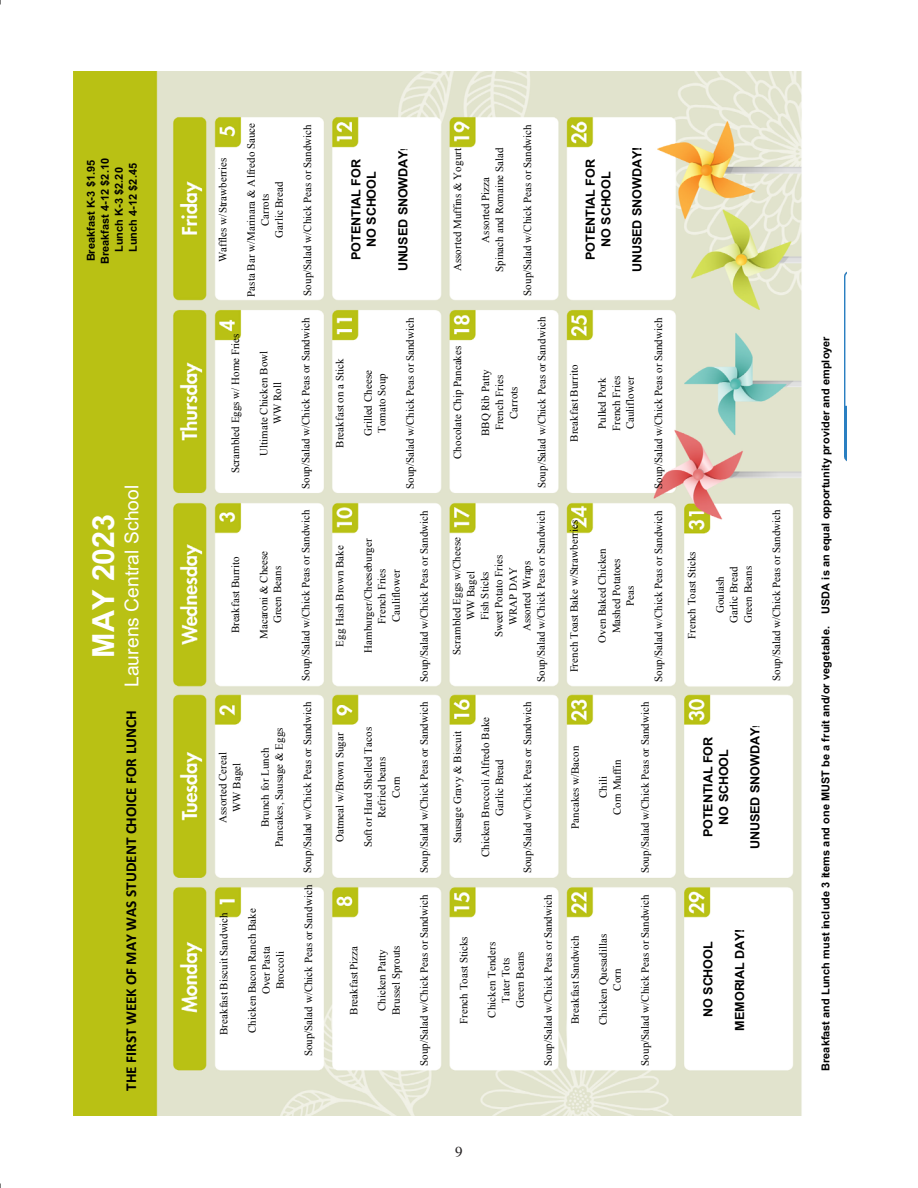
<style>
.page{position:relative;width:918px;height:1188px;background:#fff}
.page>*{position:absolute;margin:0;border:0;box-sizing:border-box;transform-origin:0 0}
.t1{font:700 30.45px "Arial";color:#fff}
.t2{font:19.2px "Arial";letter-spacing:-.005em;color:#fff}
.t3{font:700 15.3px "Calibri";color:#000}
.t4{font:15px "Times";color:#231f20}
.t5{font:700 12.6px/15.6px "Arial";letter-spacing:-.01em;color:#000;text-align:center}
.t6{font:10.95px/14.1px "Times New Roman";letter-spacing:.01em;color:#000;text-align:center}
.t7{font:700 10.95px "Arial";letter-spacing:-.005em;color:#000}
.s1{font-weight:400;font-size:9.6px}
</style>
<div class="page">
<img style="left:74px;top:72px;width:771px;height:1044px">
<img style="left:845px;top:272px;width:1px;height:189px">
<p class="t7" style="left:83px;top:261px;width:103px;rotate:-90deg">Breakfast K-3 $1.95</p>
<p class="t7" style="left:97px;top:264px;width:108px;rotate:-90deg">Breakfast 4-12 $2.10</p>
<p class="t7" style="left:111px;top:252px;width:86px;rotate:-90deg">Lunch K-3 $2.20</p>
<p class="t7" style="left:125px;top:252px;width:90px;rotate:-90deg">Lunch 4-12 $2.45</p>
<p class="t1" style="left:82px;top:658px;width:145px;rotate:-90deg">MAY 2023</p>
<p class="t2" style="left:119px;top:687px;width:203px;rotate:-90deg">Laurens Central School</p>
<p class="t3" style="left:120px;top:1091px;width:382px;rotate:-90deg">THE FIRST WEEK OF MAY WAS STUDENT CHOICE FOR LUNCH</p>
<p class="t6" style="left:216px;top:262px;width:106px;rotate:-90deg">Waffles w/Strawberries</p>
<p class="t6" style="left:244px;top:297px;width:175px;rotate:-90deg">Pasta Bar w/Marinara &amp; Alfredo Sauce<br>Carrots<br>Garlic Bread</p>
<p class="t6" style="left:300px;top:296px;width:173px;rotate:-90deg">Soup/Salad w/Chick Peas or Sandwich</p>
<p class="t6" style="left:228px;top:473px;width:142px;rotate:-90deg">Scrambled Eggs w/ Home Fries</p>
<p class="t6" style="left:257px;top:456px;width:106px;rotate:-90deg">Ultimate Chicken Bowl<br>WW Roll</p>
<p class="t6" style="left:228px;top:633px;width:78px;rotate:-90deg">Breakfast Burrito</p>
<p class="t6" style="left:257px;top:639px;width:90px;rotate:-90deg">Macaroni &amp; Cheese<br>Green Beans</p>
<p class="t6" style="left:216px;top:823px;width:72px;rotate:-90deg">Assorted Cereal<br>WW Bagel</p>
<p class="t6" style="left:258px;top:847px;width:121px;rotate:-90deg">Brunch for Lunch<br>Pancakes, Sausage &amp; Eggs</p>
<p class="t6" style="left:217px;top:1035px;width:124px;rotate:-90deg">Breakfast Biscuit Sandwich</p>
<p class="t6" style="left:245px;top:1033px;width:126px;rotate:-90deg">Chicken Bacon Ranch Bake<br>Over Pasta<br>Broccoli</p>
<p class="t6" style="left:299px;top:489px;width:173px;rotate:-90deg">Soup/Salad w/Chick Peas or Sandwich</p>
<p class="t6" style="left:299px;top:681px;width:173px;rotate:-90deg">Soup/Salad w/Chick Peas or Sandwich</p>
<p class="t6" style="left:300px;top:873px;width:173px;rotate:-90deg">Soup/Salad w/Chick Peas or Sandwich</p>
<p class="t6" style="left:301px;top:1056px;width:173px;rotate:-90deg">Soup/Salad w/Chick Peas or Sandwich</p>
<p class="t5" style="left:348px;top:260px;width:102px;rotate:-90deg">POTENTIAL FOR<br>NO SCHOOL</p>
<p class="t5" style="left:395px;top:271px;width:125px;rotate:-90deg">UNUSED SNOWDAY<span class="s1">!</span></p>
<p class="t6" style="left:333px;top:448px;width:90px;rotate:-90deg">Breakfast on a Stick</p>
<p class="t6" style="left:361px;top:436px;width:67px;text-align:left;rotate:-90deg">Grilled Cheese<br>Tomato Soup</p>
<p class="t6" style="left:403px;top:489px;width:173px;rotate:-90deg">Soup/Salad w/Chick Peas or Sandwich</p>
<p class="t6" style="left:333px;top:647px;width:103px;rotate:-90deg">Egg Hash Brown Bake</p>
<p class="t6" style="left:361px;top:653px;width:116px;rotate:-90deg">Hamburger/Cheeseburger<br>French Fries<br>Cauliflower</p>
<p class="t6" style="left:333px;top:842px;width:111px;rotate:-90deg">Oatmeal w/Brown Sugar</p>
<p class="t6" style="left:361px;top:847px;width:122px;rotate:-90deg">Soft or Hard Shelled Tacos<br>Refried beans<br>Corn</p>
<p class="t6" style="left:347px;top:1015px;width:70px;rotate:-90deg">Breakfast Pizza</p>
<p class="t6" style="left:375px;top:1015px;width:71px;rotate:-90deg">Chicken Patty<br>Brussel Sprouts</p>
<p class="t6" style="left:417px;top:682px;width:173px;rotate:-90deg">Soup/Salad w/Chick Peas or Sandwich</p>
<p class="t6" style="left:417px;top:873px;width:173px;rotate:-90deg">Soup/Salad w/Chick Peas or Sandwich</p>
<p class="t6" style="left:417px;top:1066px;width:173px;rotate:-90deg">Soup/Salad w/Chick Peas or Sandwich</p>
<p class="t6" style="left:450px;top:271px;width:124px;rotate:-90deg">Assorted Muffins &amp; Yogurt</p>
<p class="t6" style="left:478px;top:272px;width:126px;rotate:-90deg">Assorted Pizza<br>Spinach and Romaine Salad</p>
<p class="t6" style="left:520px;top:296px;width:173px;rotate:-90deg">Soup/Salad w/Chick Peas or Sandwich</p>
<p class="t6" style="left:450px;top:459px;width:115px;rotate:-90deg">Chocolate Chip Pancakes</p>
<p class="t6" style="left:478px;top:436px;width:68px;rotate:-90deg">BBQ Rib Patty<br>French Fries<br>Carrots</p>
<p class="t6" style="left:535px;top:488px;width:173px;rotate:-90deg">Soup/Salad w/Chick Peas or Sandwich</p>
<p class="t6" style="left:450px;top:682px;width:173px;rotate:-90deg">Scrambled Eggs w/Cheese<br>WW Bagel<br>Fish Sticks<br>Sweet Potato Fries<br>WRAP DAY<br>Assorted Wraps<br>Soup/Salad w/Chick Peas or Sandwich</p>
<p class="t6" style="left:450px;top:843px;width:114px;rotate:-90deg">Sausage Gravy &amp; Biscuit</p>
<p class="t6" style="left:478px;top:857px;width:142px;rotate:-90deg">Chicken Broccoli Alfredo Bake<br>Garlic Bread</p>
<p class="t6" style="left:520px;top:873px;width:173px;rotate:-90deg">Soup/Salad w/Chick Peas or Sandwich</p>
<p class="t6" style="left:457px;top:1024px;width:89px;rotate:-90deg">French Toast Sticks</p>
<p class="t6" style="left:485px;top:1018px;width:77px;rotate:-90deg">Chicken Tenders<br>Tater Tots<br>Green Beans</p>
<p class="t6" style="left:541px;top:1066px;width:173px;rotate:-90deg">Soup/Salad w/Chick Peas or Sandwich</p>
<p class="t5" style="left:583px;top:260px;width:102px;rotate:-90deg">POTENTIAL FOR<br>NO SCHOOL</p>
<p class="t5" style="left:630px;top:272px;width:127px;rotate:-90deg">UNUSED SNOWDAY!</p>
<p class="t6" style="left:567px;top:442px;width:78px;rotate:-90deg">Breakfast Burrito</p>
<p class="t6" style="left:595px;top:431px;width:57px;text-align:left;rotate:-90deg">Pulled Pork<br>French Fries<br>Cauliflower</p>
<p class="t6" style="left:567px;top:672px;width:154px;rotate:-90deg">French Toast Bake w/Strawberries</p>
<p class="t6" style="left:595px;top:643px;width:96px;rotate:-90deg">Oven Baked Chicken<br>Mashed Potatoes<br>Peas</p>
<p class="t6" style="left:651px;top:489px;width:173px;rotate:-90deg">Soup/Salad w/Chick Peas or Sandwich</p>
<p class="t6" style="left:651px;top:682px;width:173px;rotate:-90deg">Soup/Salad w/Chick Peas or Sandwich</p>
<p class="t6" style="left:568px;top:829px;width:85px;rotate:-90deg">Pancakes w/Bacon</p>
<p class="t6" style="left:596px;top:815px;width:57px;rotate:-90deg">Chili<br>Corn Muffin</p>
<p class="t6" style="left:568px;top:1024px;width:90px;rotate:-90deg">Breakfast Sandwich</p>
<p class="t6" style="left:596px;top:1025px;width:93px;rotate:-90deg">Chicken Quesadillas<br>Corn</p>
<p class="t6" style="left:638px;top:873px;width:173px;rotate:-90deg">Soup/Salad w/Chick Peas or Sandwich</p>
<p class="t6" style="left:638px;top:1066px;width:173px;rotate:-90deg">Soup/Salad w/Chick Peas or Sandwich</p>
<p class="t6" style="left:685px;top:639px;width:89px;rotate:-90deg">French Toast Sticks</p>
<p class="t6" style="left:713px;top:623px;width:58px;rotate:-90deg">Goulash<br>Garlic Bread<br>Green Beans</p>
<p class="t6" style="left:769px;top:681px;width:173px;rotate:-90deg">Soup/Salad w/Chick Peas or Sandwich</p>
<p class="t5" style="left:700px;top:837px;width:102px;rotate:-90deg">POTENTIAL FOR<br>NO SCHOOL</p>
<p class="t5" style="left:747px;top:849px;width:125px;rotate:-90deg">UNUSED SNOWDAY<span class="s1">!</span></p>
<p class="t5" style="left:700px;top:1017px;width:77px;rotate:-90deg">NO SCHOOL</p>
<p class="t5" style="left:732px;top:1031px;width:103px;rotate:-90deg">MEMORIAL DAY!</p>
<h3 class="t4" style="left:455px;top:1138px;width:9px">9</h3>
<p class="t7" style="left:818px;top:1071px;width:736px;rotate:-90deg">Breakfast and Lunch must include 3 items and one MUST be a fruit and/or vegetable. USDA is an equal opportunity provider and employer</p>
</div>
